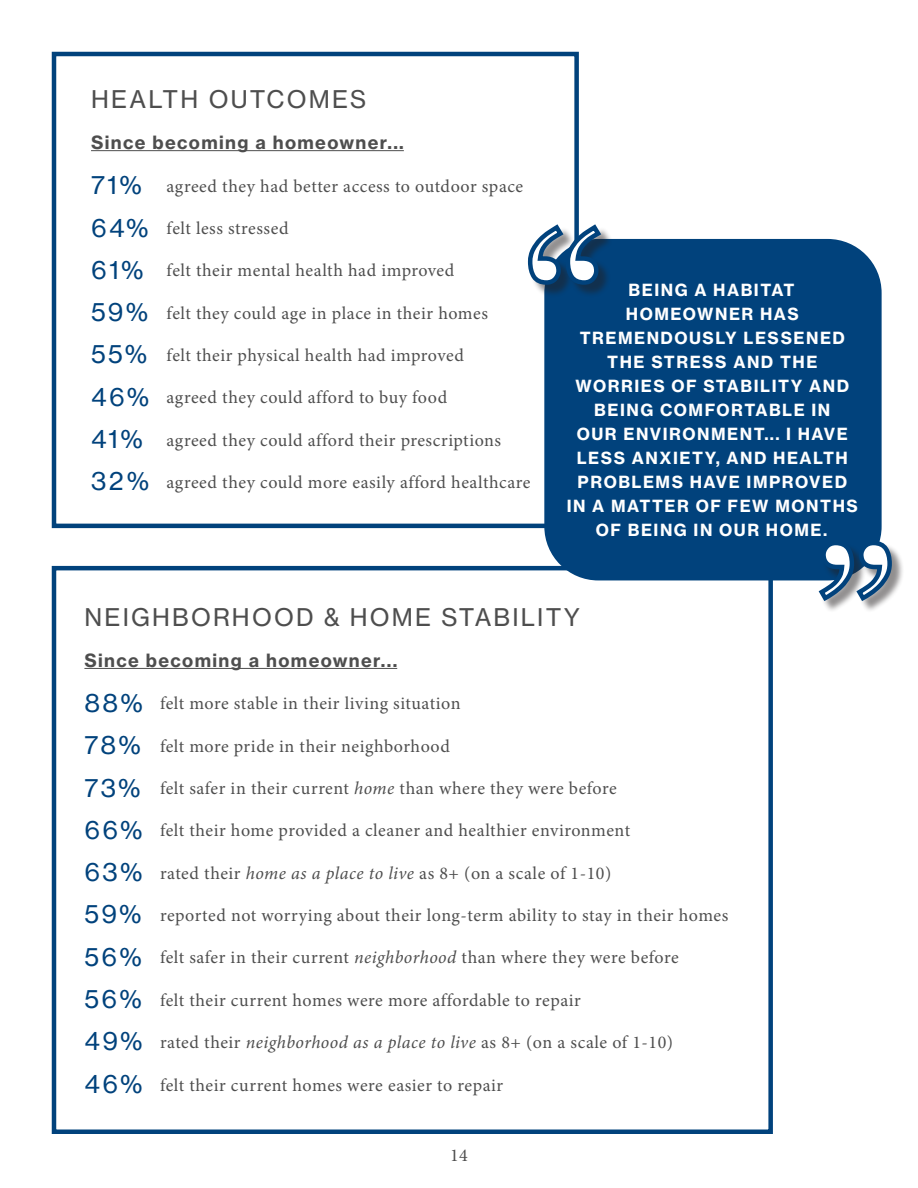
<style>
.page{position:relative;width:918px;height:1188px;background:#fff}
.page>*{position:absolute;margin:0;border:0;box-sizing:border-box;transform-origin:0 0}
.Header_2{font:24px "N Haas Grotesk TX Pro 55 Rg";letter-spacing:.09em;color:#01427c}
.Header_2-2{font:24px "N Haas Grotesk TX Pro 55 Rg";letter-spacing:.09em;color:#4e4e4e}
.Body{font:18px "Minion Pro";letter-spacing:.03em;color:#4e4e4e}
.Findings_Header{font:18px "N Haas Grotesk TX Pro 75 Bd";letter-spacing:.075em;color:#4e4e4e}
.Header_2-3{font:16.5px/24px "N Haas Grotesk TX Pro 75 Bd";letter-spacing:.09em;color:#fff;text-align:center}
.s1{font-style:italic}
</style>
<div class="page">
<div style="left:52px;top:566px;width:721px;height:568px;border:4px solid #01427c"></div>
<div style="left:52px;top:52px;width:527px;height:476px;border:4px solid #01427c"></div>
<div style="left:544px;top:239px;width:338px;height:341px;background:#01427c;border-radius:54px"></div>
<div style="left:530px;top:227px;width:84px;height:71px;background:#231f20;opacity:.5"></div>
<svg style="left:527px;top:221px;width:77px;height:66px"></svg>
<div style="left:821px;top:543px;width:84px;height:70px;background:#231f20;opacity:.5"></div>
<svg style="left:816px;top:539px;width:79px;height:65px"></svg>
<hr style="left:84px;top:668px;width:313px;height:1px;background:#4e4e4e">
<hr style="left:91px;top:150px;width:313px;height:1px;background:#4e4e4e">
<p class="Header_2-2" style="left:91px;top:85px;width:277px">HEALTH OUTCOMES</p>
<p class="Findings_Header" style="left:91px;top:131px;width:314px">Since becoming a homeowner...</p>
<p class="Header_2" style="left:91px;top:171px;width:52px">71%</p>
<p class="Header_2" style="left:91px;top:213px;width:59px">64%</p>
<p class="Header_2" style="left:91px;top:255px;width:54px">61%</p>
<p class="Header_2" style="left:91px;top:298px;width:59px">59%</p>
<p class="Header_2" style="left:91px;top:340px;width:58px">55%</p>
<p class="Header_2" style="left:91px;top:382px;width:60px">46%</p>
<p class="Header_2" style="left:91px;top:425px;width:53px">41%</p>
<p class="Header_2" style="left:91px;top:467px;width:59px">32%</p>
<p class="Body" style="left:167px;top:174px;width:358px">agreed they had better access to outdoor space</p>
<p class="Body" style="left:167px;top:216px;width:123px">felt less stressed</p>
<p class="Body" style="left:167px;top:258px;width:289px">felt their mental health had improved</p>
<p class="Body" style="left:167px;top:301px;width:323px">felt they could age in place in their homes</p>
<p class="Body" style="left:167px;top:343px;width:299px">felt their physical health had improved</p>
<p class="Body" style="left:167px;top:386px;width:282px">agreed they could afford to buy food</p>
<p class="Body" style="left:167px;top:428px;width:336px">agreed they could afford their prescriptions</p>
<p class="Body" style="left:167px;top:470px;width:365px">agreed they could more easily afford healthcare</p>
<p class="Header_2-3" style="left:567px;top:278px;width:293px">BEING A HABITAT<br>HOMEOWNER HAS<br>TREMENDOUSLY LESSENED<br>THE STRESS AND THE<br>WORRIES OF STABILITY AND<br>BEING COMFORTABLE IN<br>OUR ENVIRONMENT... I HAVE<br>LESS ANXIETY, AND HEALTH<br>PROBLEMS HAVE IMPROVED<br>IN A MATTER OF FEW MONTHS<br>OF BEING IN OUR HOME.</p>
<p class="Header_2-2" style="left:85px;top:603px;width:497px">NEIGHBORHOOD &amp; HOME STABILITY</p>
<p class="Findings_Header" style="left:84px;top:649px;width:314px">Since becoming a homeowner...</p>
<p class="Header_2" style="left:85px;top:689px;width:60px">88%</p>
<p class="Header_2" style="left:85px;top:731px;width:58px">78%</p>
<p class="Header_2" style="left:85px;top:773px;width:58px">73%</p>
<p class="Header_2" style="left:85px;top:815px;width:60px">66%</p>
<p class="Header_2" style="left:85px;top:858px;width:59px">63%</p>
<p class="Header_2" style="left:85px;top:900px;width:59px">59%</p>
<p class="Header_2" style="left:85px;top:942px;width:59px">56%</p>
<p class="Header_2" style="left:85px;top:985px;width:59px">56%</p>
<p class="Header_2" style="left:85px;top:1027px;width:60px">49%</p>
<p class="Header_2" style="left:85px;top:1069px;width:60px">46%</p>
<p class="Body" style="left:160px;top:692px;width:302px">felt more stable in their living situation</p>
<p class="Body" style="left:160px;top:734px;width:291px">felt more pride in their neighborhood</p>
<p class="Body" style="left:160px;top:776px;width:458px">felt safer in their current <span class="s1">home</span> than where they were before</p>
<p class="Body" style="left:160px;top:819px;width:472px">felt their home provided a cleaner and healthier environment</p>
<p class="Body" style="left:160px;top:861px;width:453px">rated their <span class="s1">home as a place to live</span> as 8+ (on a scale of 1-10)</p>
<p class="Body" style="left:160px;top:903px;width:570px">reported not worrying about their long-term ability to stay in their homes</p>
<p class="Body" style="left:160px;top:946px;width:520px">felt safer in their current <span class="s1">neighborhood</span> than where they were before</p>
<p class="Body" style="left:160px;top:988px;width:422px">felt their current homes were more affordable to repair</p>
<p class="Body" style="left:160px;top:1030px;width:515px">rated their <span class="s1">neighborhood as a place to live</span> as 8+ (on a scale of 1-10)</p>
<p class="Body" style="left:160px;top:1073px;width:345px">felt their current homes were easier to repair</p>
<p class="Body" style="left:450px;top:1143px;width:19px">14</p>
</div>
